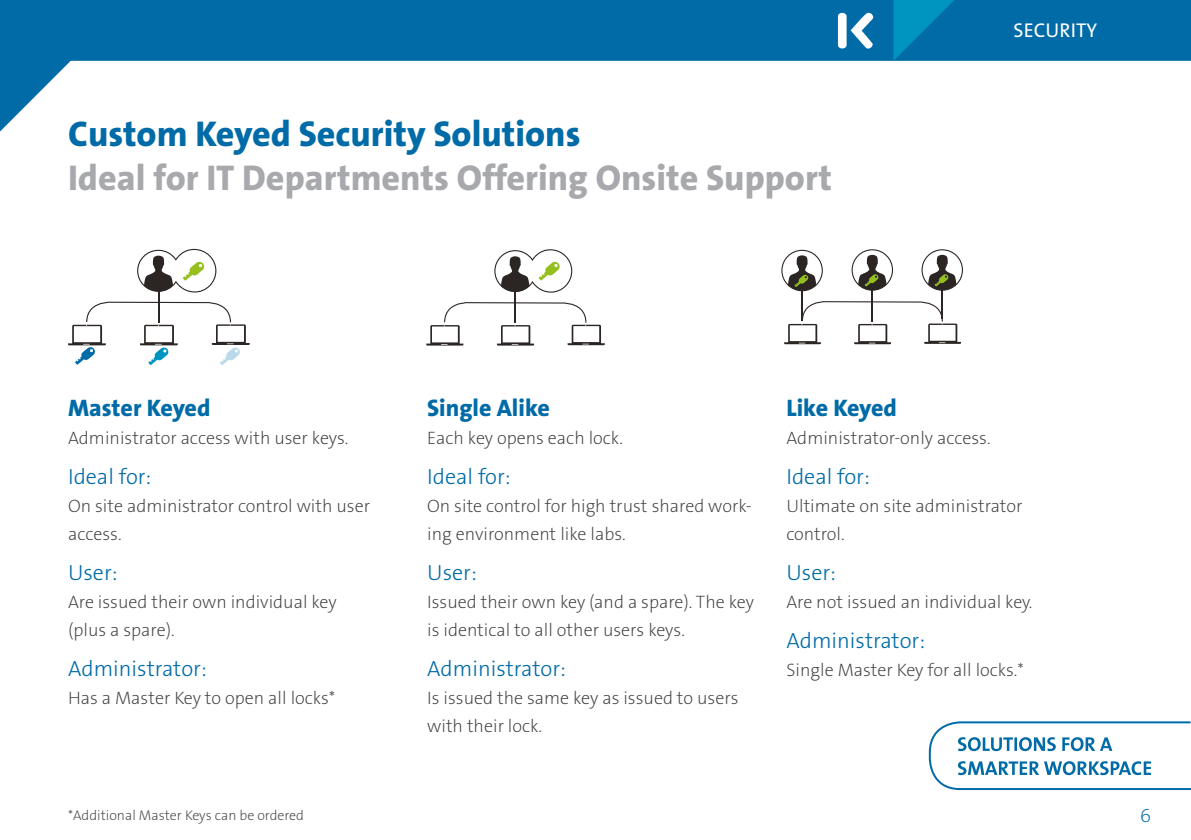
<style>
.page{position:relative;width:1191px;height:840px;background:#fff}
.page>*{position:absolute;margin:0;border:0;box-sizing:border-box;transform-origin:0 0}
.Headline{font:36px/44px "The Sans KENSINGTON8 XB";color:#a8a9ad}
.graphic_headline{font:24px "The Sans KENSINGTON8 XB";color:#006ba7}
.graphic_headline-2{font:22px "The Sans KENSINGTON3 Li";color:#006ba7}
.t1{font:20px "The Sans KENSINGTON5 Rg";color:#fff}
.t2{font:20px "The Sans KENSINGTON2 XL";color:#006ba7}
.body_text{font:18px/28px "The Sans KENSINGTON2 XL";color:#3e3e3f}
.body_text-2{font:14px "The Sans KENSINGTON2 XL";color:#3e3e3f}
.s1{color:#006ba7}
</style>
<div class="page">
<div style="left:72px;top:0;width:1119px;height:61px;background:#006ba7"></div>
<svg style="left:850px;top:10px;width:25px;height:41px"></svg>
<div style="left:838px;top:13px;width:8px;height:35px;background:#fff;border-radius:4px"></div>
<svg style="left:0;top:0;width:72px;height:131px"></svg>
<svg style="left:893px;top:0;width:64px;height:61px;background:#007fb3"></svg>
<svg style="left:928px;top:721px;width:263px;height:69px"></svg>
<hr style="left:514px;top:291px;width:2px;height:32px;background:#2b2624">
<svg style="left:426px;top:302px;width:179px;height:43px"></svg>
<svg style="left:494px;top:249px;width:78px;height:43px"></svg>
<hr style="left:158px;top:290px;width:1px;height:32px;background:#2b2624">
<svg style="left:68px;top:301px;width:182px;height:64px"></svg>
<svg style="left:137px;top:249px;width:79px;height:43px"></svg>
<svg style="left:781px;top:249px;width:182px;height:95px"></svg>
<p class="Headline" style="left:68px;top:113px;width:765px"><span class="s1">Custom Keyed Security Solutions<br></span>Ideal for IT Departments Offering Onsite Support</p>
<p class="t1" style="left:1013px;top:19px;width:85px">SECURITY</p>
<p class="graphic_headline" style="left:68px;top:395px;width:144px">Master Keyed</p>
<p class="body_text" style="left:68px;top:424px;width:282px">Administrator access with user keys.</p>
<p class="graphic_headline-2" style="left:68px;top:464px;width:85px">Ideal for:</p>
<p class="body_text" style="left:68px;top:492px;width:303px">On site administrator control with user access.</p>
<p class="graphic_headline-2" style="left:68px;top:560px;width:51px">User:</p>
<p class="body_text" style="left:68px;top:588px;width:270px">Are issued their own individual key (plus a spare).</p>
<p class="graphic_headline-2" style="left:68px;top:656px;width:140px">Administrator:</p>
<p class="body_text" style="left:68px;top:684px;width:269px">Has a Master Key to open all locks*</p>
<p class="body_text-2" style="left:68px;top:807px;width:237px">*Additional Master Keys can be ordered</p>
<p class="graphic_headline" style="left:427px;top:395px;width:124px">Single Alike</p>
<p class="body_text" style="left:427px;top:424px;width:197px">Each key opens each lock.</p>
<p class="graphic_headline-2" style="left:427px;top:464px;width:85px">Ideal for:</p>
<p class="body_text" style="left:427px;top:492px;width:326px">On site control for high trust shared work&shy;ing environment like labs.</p>
<p class="graphic_headline-2" style="left:427px;top:560px;width:51px">User:</p>
<p class="body_text" style="left:427px;top:588px;width:328px">Issued their own key (and a spare). The key is identical to all other users keys.</p>
<p class="graphic_headline-2" style="left:427px;top:656px;width:140px">Administrator:</p>
<p class="body_text" style="left:427px;top:684px;width:313px">Is issued the same key as issued to users with their lock.</p>
<p class="graphic_headline" style="left:786px;top:395px;width:112px">Like Keyed</p>
<p class="body_text" style="left:786px;top:424px;width:206px">Administrator-only access.</p>
<p class="graphic_headline-2" style="left:786px;top:464px;width:85px">Ideal for:</p>
<p class="body_text" style="left:786px;top:492px;width:238px">Ultimate on site administrator control.</p>
<p class="graphic_headline-2" style="left:786px;top:560px;width:51px">User:</p>
<p class="body_text" style="left:786px;top:588px;width:248px">Are not issued an individual key.</p>
<p class="graphic_headline-2" style="left:786px;top:628px;width:140px">Administrator:</p>
<p class="body_text" style="left:786px;top:656px;width:239px">Single Master Key for all locks.*</p>
<p class="t2" style="left:1140px;top:804px;width:12px">6</p>
</div>
